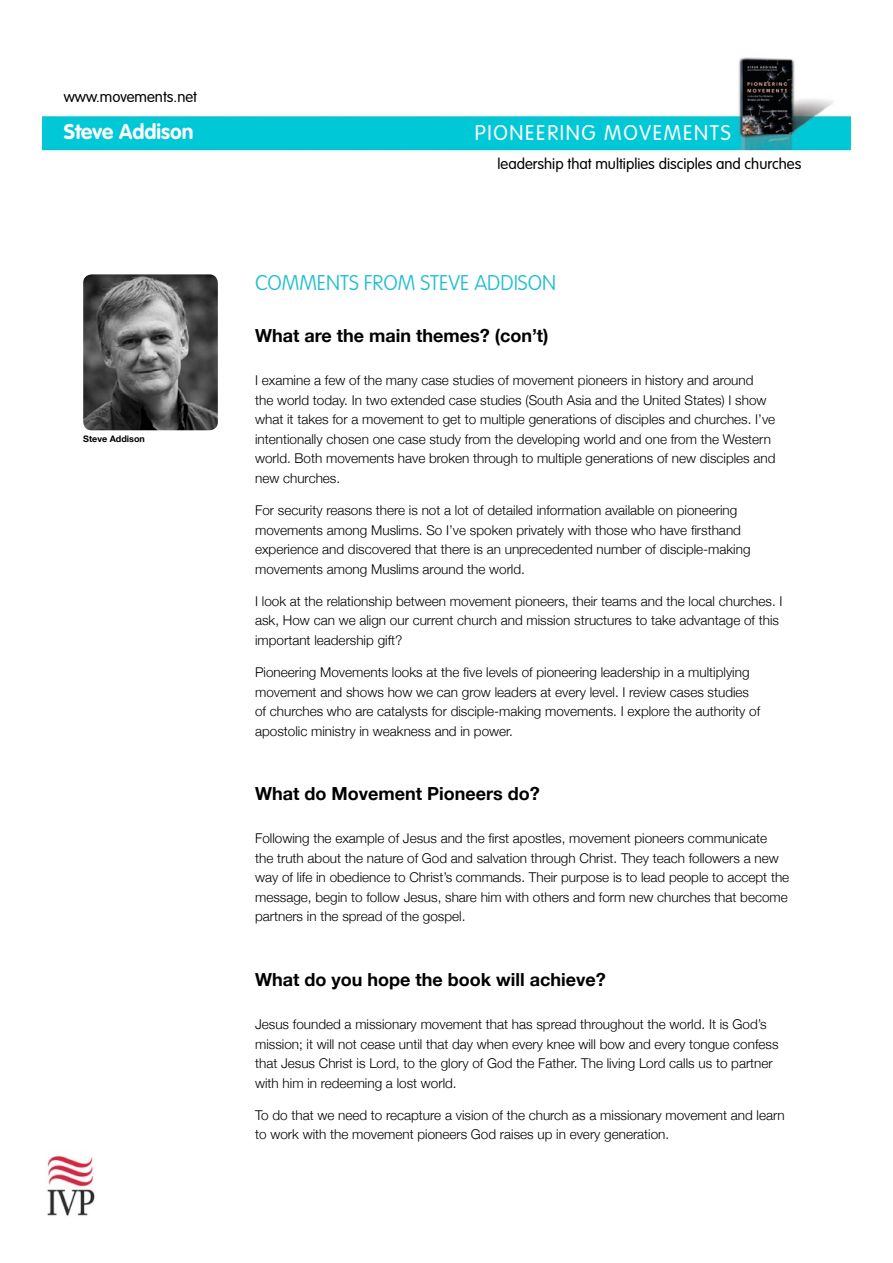
<style>
.page{position:relative;width:893px;height:1263px;background:#fff}
.page>*{position:absolute;margin:0;border:0;box-sizing:border-box;transform-origin:0 0}
.t1{font:100 21px "VAG Rounded";color:#22bfcf}
.t2{font:300 21px "VAG Rounded";letter-spacing:.08em;color:#fff}
.t3{font:700 21px "VAG Rounded";color:#fff}
.t4{font:700 18px "Helvetica Neue";color:#000}
.t5{font:300 15px "VAG Rounded";color:#000}
.t6{font:300 13.5px/19.5px "Helvetica Neue";color:#000}
.t7{font:700 9px "Helvetica Neue";color:#000}
</style>
<div class="page">
<img style="left:43px;top:57px;width:807px;height:95px">
<img style="left:47px;top:1155px;width:48px;height:61px">
<img style="left:83px;top:274px;width:135px;height:156px">
<p class="t5" style="left:64px;top:88px;width:135px">www.movements.net</p>
<h1 class="t3" style="left:64px;top:119px;width:131px">Steve Addison</h1>
<h1 class="t2" style="left:475px;top:121px;width:257px">PIONEERING MOVEMENTS</h1>
<p class="t5" style="left:497px;top:155px;width:305px">leadership that multiplies disciples and churches</p>
<p class="t7" style="left:83px;top:432px;width:63px">Steve Addison</p>
<h1 class="t1" style="left:255px;top:271px;width:302px">COMMENTS FROM STEVE ADDISON</h1>
<h2 class="t4" style="left:255px;top:321px;width:295px">What are the main themes? (con’t)</h2>
<p class="t6" style="left:255px;top:370px;width:522px">I examine a few of the many case studies of movement pioneers in history and around<br>the world today. In two extended case studies (South Asia and the United States) I show what it takes for a movement to get to multiple generations of disciples and churches. I’ve intentionally chosen one case study from the developing world and one from the Western world. Both movements have broken through to multiple generations of new disciples and new churches.</p>
<p class="t6" style="left:255px;top:500px;width:497px">For security reasons there is not a lot of detailed information available on pioneering movements among Muslims. So I’ve spoken privately with those who have firsthand experience and discovered that there is an unprecedented number of disciple-making movements among Muslims around the world.</p>
<p class="t6" style="left:255px;top:590px;width:529px">I look at the relationship between movement pioneers, their teams and the local churches. I ask, How can we align our current church and mission structures to take advantage of this important leadership gift?</p>
<p class="t6" style="left:255px;top:662px;width:507px">Pioneering Movements looks at the five levels of pioneering leadership in a multiplying movement and shows how we can grow leaders at every level. I review cases studies of churches who are catalysts for disciple-making movements. I explore the authority of apostolic ministry in weakness and in power.</p>
<h2 class="t4" style="left:255px;top:780px;width:286px">What do Movement Pioneers do?</h2>
<p class="t6" style="left:255px;top:828px;width:536px">Following the example of Jesus and the first apostles, movement pioneers communicate<br>the truth about the nature of God and salvation through Christ. They teach followers a new way of life in obedience to Christ’s commands. Their purpose is to lead people to accept the message, begin to follow Jesus, share him with others and form new churches that become partners in the spread of the gospel.</p>
<h2 class="t4" style="left:255px;top:965px;width:352px">What do you hope the book will achieve?</h2>
<p class="t6" style="left:255px;top:1014px;width:525px">Jesus founded a missionary movement that has spread throughout the world. It is God’s mission; it will not cease until that day when every knee will bow and every tongue confess that Jesus Christ is Lord, to the glory of God the Father. The living Lord calls us to partner with him in redeeming a lost world.</p>
<p class="t6" style="left:255px;top:1104px;width:531px">To do that we need to recapture a vision of the church as a missionary movement and learn to work with the movement pioneers God raises up in every generation.</p>
</div>
